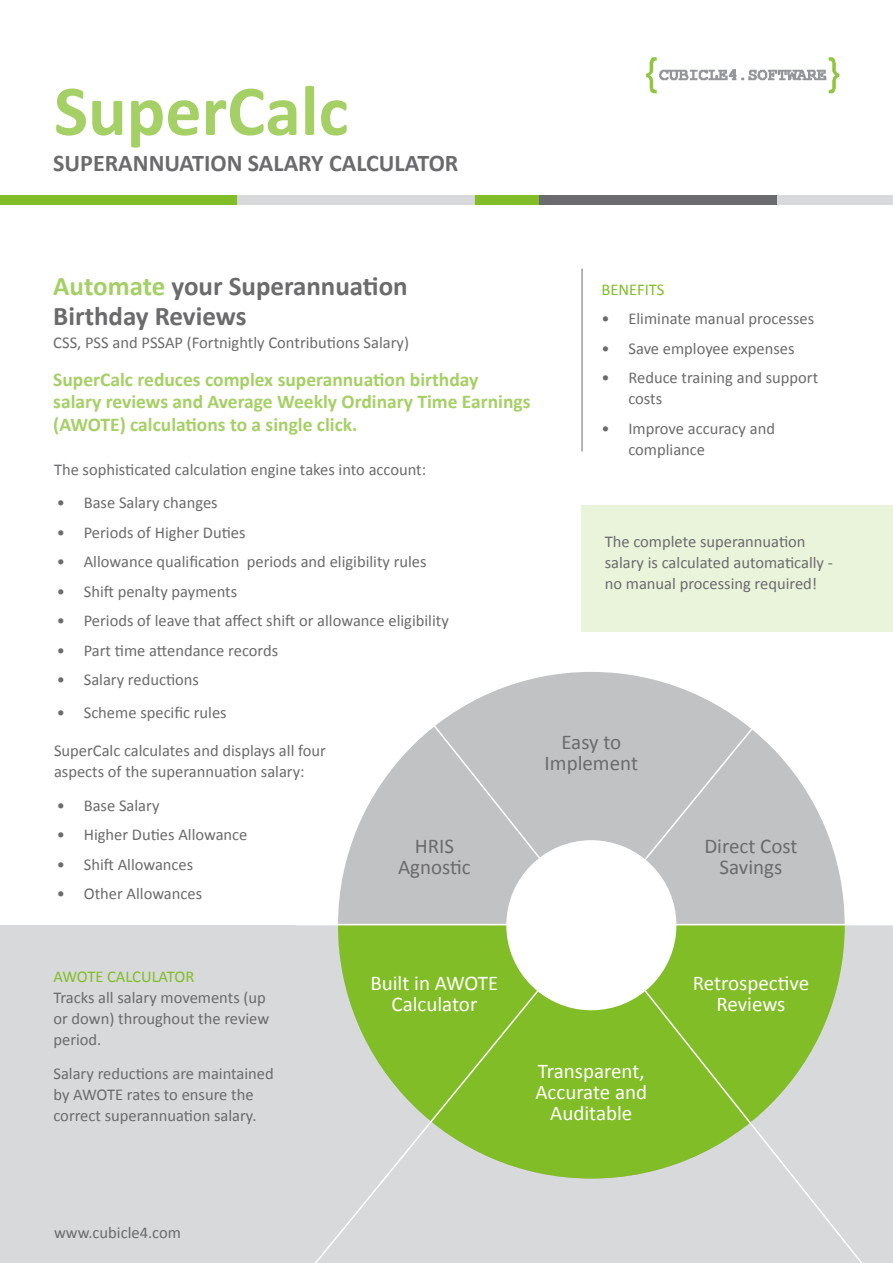
<style>
.page{position:relative;width:893px;height:1263px;background:#fff}
.page>*{position:absolute;margin:0;border:0;box-sizing:border-box;transform-origin:0 0}
.t1{font:700 72px "Calibri";color:#a5d065}
.t2{font:700 27px/30px "Calibri";color:#6b6b6e}
.t3{font:700 24px "Calibri";color:#6b6b6e}
.Circle_Text{font:21px/21px "Calibri";color:#fff;text-align:center}
.Circle_Text-2{font:21px/21px "Calibri";color:#6b6b6e;text-align:center}
.t4{font:700 19.5px/22.5px "Calibri";color:#a5d065}
.Heading{font:16.5px/21px "Calibri";color:#6b6b6e}
.Heading-2{font:16.5px "Calibri";color:#81bd26}
.s1{color:#a5d065}
</style>
<div class="page">
<div style="left:582px;top:505px;width:311px;height:126px;background:#eaf4da"></div>
<div style="left:0;top:926px;width:892px;height:337px;background:#d8d9db"></div>
<hr style="left:582px;top:269px;width:1px;height:183px;background:#6b6b6e">
<div style="left:0;top:195px;width:239px;height:9px;background:#81bd26"></div>
<div style="left:237px;top:195px;width:239px;height:9px;background:#d8d9db"></div>
<div style="left:476px;top:195px;width:64px;height:9px;background:#81bd26"></div>
<div style="left:539px;top:195px;width:239px;height:9px;background:#6b6b6e"></div>
<div style="left:778px;top:195px;width:115px;height:9px;background:#d8d9db"></div>
<svg style="left:250px;top:685px;width:482px;height:578px"></svg>
<svg style="left:425px;top:715px;width:468px;height:548px"></svg>
<img style="left:646px;top:57px;width:194px;height:37px">
<hr style="left:296px;top:924px;width:597px;height:1px;background:#fff">
<p class="t1" style="left:54px;top:65px;width:296px">SuperCalc</p>
<p class="t3" style="left:53px;top:148px;width:407px">SUPERANNUATION SALARY CALCULATOR</p>
<p class="t2" style="left:53px;top:271px;width:356px"><span class="s1">Automate</span> your Superannuation<br>Birthday Reviews</p>
<p class="Heading-2" style="left:601px;top:279px;width:65px">BENEFITS</p>
<p class="Heading" style="left:601px;top:308px;width:214px">• Eliminate manual processes</p>
<p class="Heading" style="left:601px;top:338px;width:195px">• Save employee expenses</p>
<p class="Heading" style="left:628px;top:367px;width:191px;text-indent:-27px">• Reduce training and support costs</p>
<p class="Heading" style="left:628px;top:418px;width:148px;text-indent:-27px">• Improve accuracy and compliance</p>
<p class="Heading" style="left:53px;top:332px;width:357px">CSS, PSS and PSSAP (Fortnightly Contributions Salary)</p>
<p class="t4" style="left:53px;top:368px;width:479px">SuperCalc reduces complex superannuation birthday salary reviews and Average Weekly Ordinary Time Earnings (AWOTE) calculations to a single click.</p>
<p class="Heading" style="left:54px;top:459px;width:374px">The sophisticated calculation engine takes into account:</p>
<p class="Heading" style="left:57px;top:492px;width:162px">• Base Salary changes</p>
<p class="Heading" style="left:57px;top:522px;width:190px">• Periods of Higher Duties</p>
<p class="Heading" style="left:57px;top:551px;width:371px">• Allowance qualification periods and eligibility rules</p>
<p class="Heading" style="left:57px;top:581px;width:182px">• Shift penalty payments</p>
<p class="Heading" style="left:57px;top:610px;width:394px">• Periods of leave that affect shift or allowance eligibility</p>
<p class="Heading" style="left:57px;top:640px;width:223px">• Part time attendance records</p>
<p class="Heading" style="left:57px;top:669px;width:144px">• Salary reductions</p>
<p class="Heading" style="left:57px;top:702px;width:171px">• Scheme specific rules</p>
<p class="Heading" style="left:54px;top:740px;width:273px">SuperCalc calculates and displays all four aspects of the superannuation salary:</p>
<p class="Heading" style="left:57px;top:795px;width:104px">• Base Salary</p>
<p class="Heading" style="left:57px;top:824px;width:192px">• Higher Duties Allowance</p>
<p class="Heading" style="left:57px;top:854px;width:138px">• Shift Allowances</p>
<p class="Heading" style="left:57px;top:883px;width:147px">• Other Allowances</p>
<p class="Circle_Text-2" style="left:398px;top:835px;width:74px">HRIS<br>Agnostic</p>
<p class="Heading-2" style="left:53px;top:966px;width:142px">AWOTE CALCULATOR</p>
<p class="Heading" style="left:53px;top:987px;width:217px">Tracks all salary movements (up or down) throughout the review period.</p>
<p class="Heading" style="left:53px;top:1063px;width:222px">Salary reductions are maintained by AWOTE rates to ensure the correct superannuation salary.</p>
<p class="Circle_Text" style="left:370px;top:972px;width:130px">Built in AWOTE<br>Calculator</p>
<p class="Heading" style="left:605px;top:531px;width:230px">The complete superannuation salary is calculated automatically - no manual processing required!</p>
<p class="Circle_Text-2" style="left:545px;top:732px;width:95px">Easy to<br>Implement</p>
<p class="Circle_Text" style="left:535px;top:1061px;width:113px">Transparent,<br>Accurate and<br>Auditable</p>
<p class="Circle_Text-2" style="left:704px;top:835px;width:95px">Direct Cost<br>Savings</p>
<p class="Circle_Text" style="left:693px;top:972px;width:118px">Retrospective<br>Reviews</p>
<p class="Heading" style="left:54px;top:1222px;width:128px">www.cubicle4.com</p>
</div>
